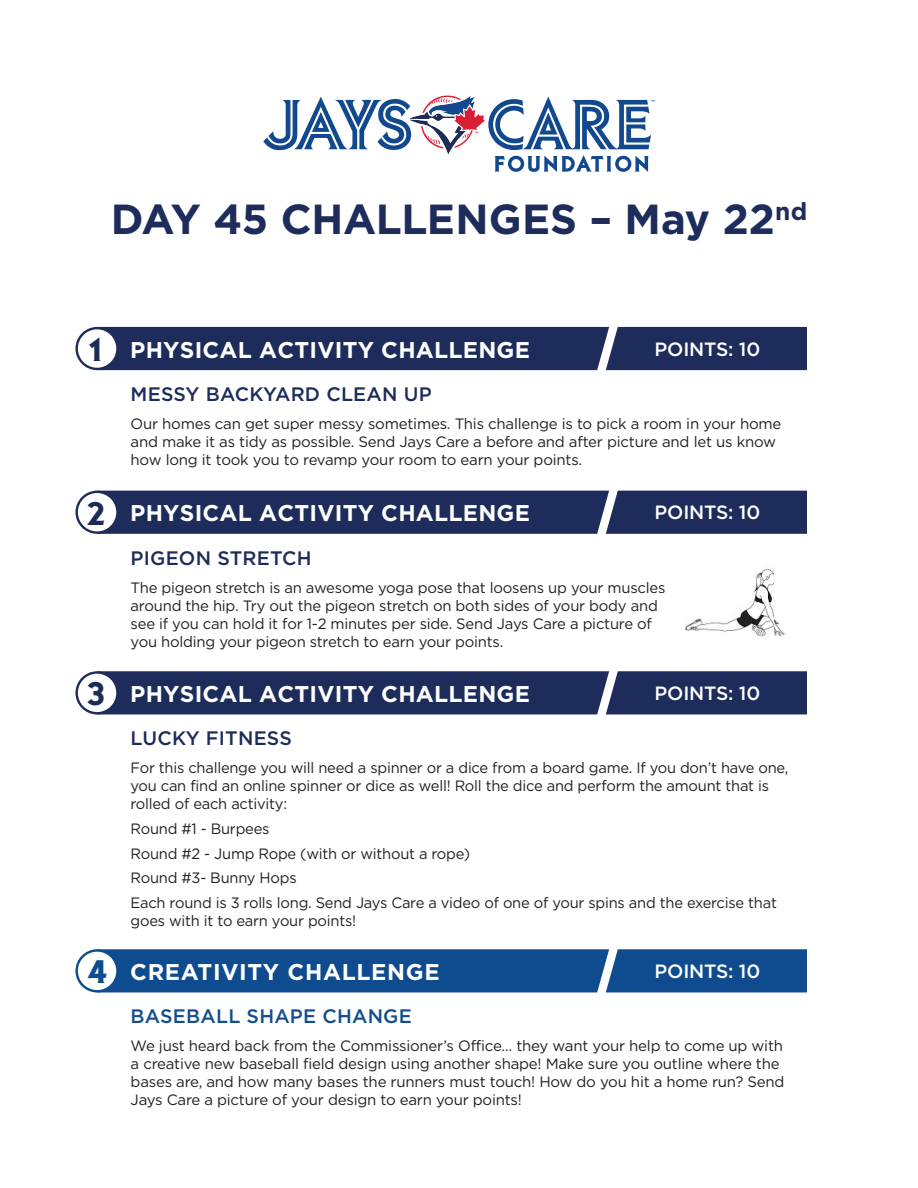
<style>
.page{position:relative;width:918px;height:1188px;background:#fff}
.page>*{position:absolute;margin:0;border:0;box-sizing:border-box;transform-origin:0 0}
.t1{font:700 42px "Gotham HTF";letter-spacing:-.005em;color:#1d2c5b}
.t2{font:700 22.8px "Gotham HTF";letter-spacing:.01em;color:#fff}
.t3{font:700 22.8px "Gotham HTF";letter-spacing:.03em;color:#fff}
.t4{font:500 19.5px "Gotham HTF";letter-spacing:.01em;color:#1d2c5b}
.t5{font:500 19.5px "Gotham HTF";letter-spacing:.01em;color:#124e8d}
.t6{font:500 19.2px "Gotham HTF";letter-spacing:-.01em;color:#fff}
.t7{font:15px/18px "Gotham HTF";letter-spacing:-.015em;color:#231f20}
.s1{font-family:"Blue Jays Solid";font-size:27px;color:#1c2c57}
.s2{font-family:"Blue Jays Solid";font-size:27px;color:#0b4d8f}
</style>
<div class="page">
<div style="left:102px;top:327px;width:705px;height:43px;background:#1d2c5b"></div>
<div style="left:77px;top:328px;width:40px;height:41px;background:#fff;border-radius:50%"></div>
<div style="left:75px;top:327px;width:44px;height:43px;border:2px solid #1d2c5b;border-radius:50%"></div>
<div style="left:102px;top:491px;width:705px;height:43px;background:#1d2c5b"></div>
<div style="left:77px;top:492px;width:40px;height:41px;background:#fff;border-radius:50%"></div>
<div style="left:75px;top:491px;width:44px;height:43px;border:2px solid #1d2c5b;border-radius:50%"></div>
<svg style="left:263px;top:95px;width:392px;height:77px"></svg>
<div style="left:102px;top:671px;width:705px;height:43px;background:#1d2c5b"></div>
<div style="left:77px;top:672px;width:40px;height:41px;background:#fff;border-radius:50%"></div>
<div style="left:75px;top:671px;width:44px;height:43px;border:2px solid #1d2c5b;border-radius:50%"></div>
<div style="left:102px;top:949px;width:705px;height:43px;background:#0f4c8f"></div>
<div style="left:77px;top:950px;width:40px;height:41px;background:#fff;border-radius:50%"></div>
<div style="left:75px;top:949px;width:44px;height:43px;border:2px solid #0b4d8f;border-radius:50%"></div>
<img style="left:685px;top:568px;width:100px;height:69px">
<h1 class="t1" style="left:111px;top:195px;width:698px">DAY 45 CHALLENGES – May 22<sup>nd</sup></h1>
<h2 class="t2" style="left:89px;top:336px;width:442px"><span class="s1">1</span> PHYSICAL ACTIVITY CHALLENGE</h2>
<p class="t6" style="left:655px;top:338px;width:107px">POINTS: 10</p>
<h3 class="t4" style="left:131px;top:383px;width:303px">MESSY BACKYARD CLEAN UP</h3>
<p class="t7" style="left:131px;top:414px;width:652px">Our homes can get super messy sometimes. This challenge is to pick a room in your home and make it as tidy as possible. Send Jays Care a before and after picture and let us know how long it took you to revamp your room to earn your points.</p>
<h2 class="t2" style="left:87px;top:500px;width:444px"><span class="s1">2</span> PHYSICAL ACTIVITY CHALLENGE</h2>
<p class="t6" style="left:655px;top:502px;width:107px">POINTS: 10</p>
<h3 class="t4" style="left:131px;top:547px;width:183px">PIGEON STRETCH</h3>
<p class="t7" style="left:131px;top:578px;width:536px">The pigeon stretch is an awesome yoga pose that loosens up your muscles around the hip. Try out the pigeon stretch on both sides of your body and see if you can hold it for 1-2 minutes per side. Send Jays Care a picture of you holding your pigeon stretch to earn your points.</p>
<h2 class="t2" style="left:88px;top:681px;width:444px"><span class="s1">3</span> PHYSICAL ACTIVITY CHALLENGE</h2>
<p class="t6" style="left:655px;top:682px;width:107px">POINTS: 10</p>
<h3 class="t4" style="left:131px;top:727px;width:163px">LUCKY FITNESS</h3>
<p class="t7" style="left:131px;top:759px;width:660px">For this challenge you will need a spinner or a dice from a board game. If you don’t have one, you can find an online spinner or dice as well! Roll the dice and perform the amount that is rolled of each activity:</p>
<p class="t7" style="left:131px;top:816px;width:648px;line-height:24.8px">Round #1 - Burpees<br>Round #2 - Jump Rope (with or without a rope)<br>Round #3- Bunny Hops<br>Each round is 3 rolls long. Send Jays Care a video of one of your spins and the exercise that</p>
<p class="t7" style="left:131px;top:912px;width:227px">goes with it to earn your points!</p>
<h2 class="t3" style="left:88px;top:959px;width:353px"><span class="s2">4</span> CREATIVITY CHALLENGE</h2>
<p class="t6" style="left:655px;top:960px;width:107px">POINTS: 10</p>
<h3 class="t5" style="left:131px;top:1005px;width:283px">BASEBALL SHAPE CHANGE</h3>
<p class="t7" style="left:131px;top:1037px;width:655px">We just heard back from the Commissioner’s Office… they want your help to come up with a creative new baseball field design using another shape! Make sure you outline where the bases are, and how many bases the runners must touch! How do you hit a home run? Send Jays Care a picture of your design to earn your points!</p>
</div>
